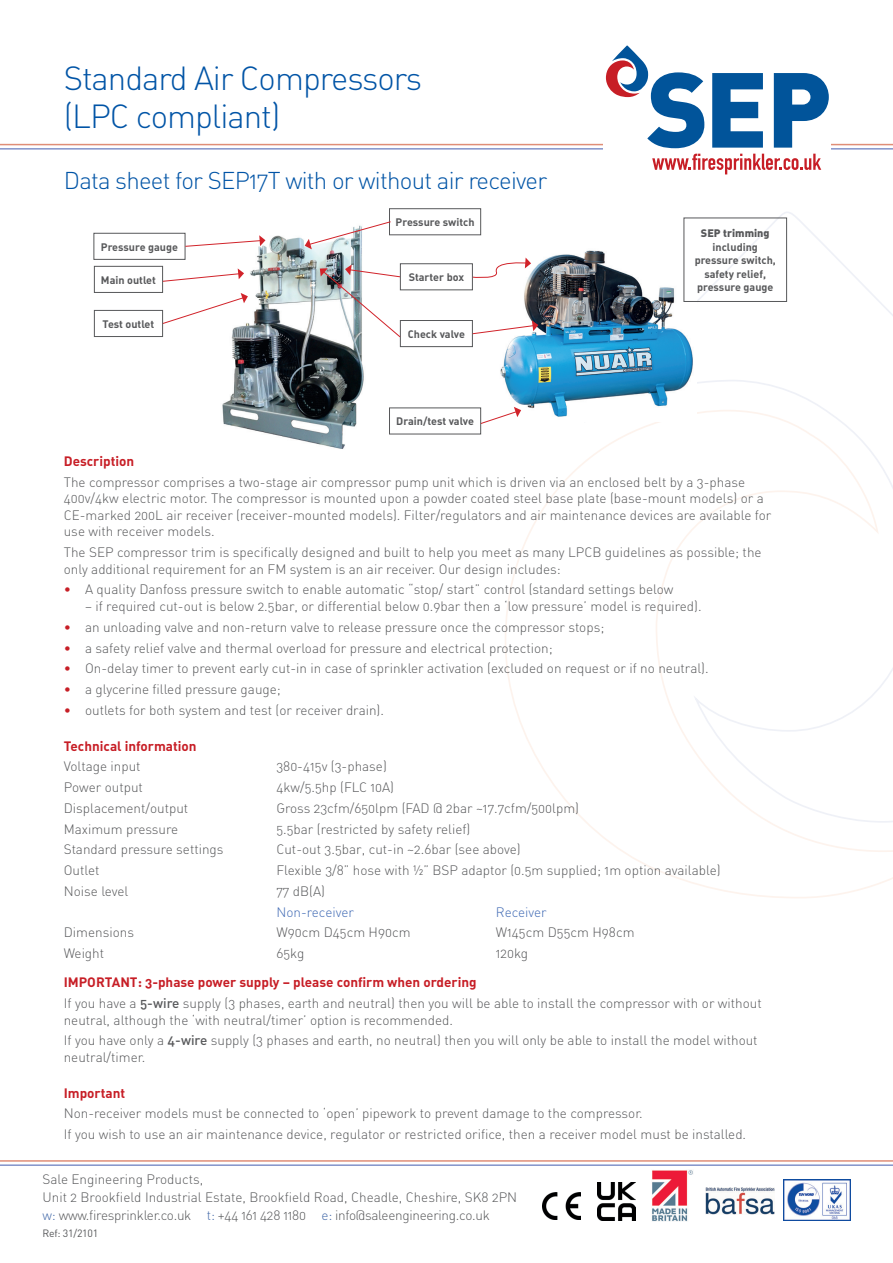
<style>
.page{position:relative;width:893px;height:1263px;background:#fff}
.page>*{position:absolute;margin:0;border:0;box-sizing:border-box;transform-origin:0 0}
.t1{font:33px/37.5px "DIN Light Alternate";letter-spacing:-.03em;color:#0154a6}
.t2{font:24px "DIN Light Alternate";letter-spacing:-.03em;color:#0154a6}
.t3{font:13.5px/16.5px "DIN Light Alternate";color:#57585a}
.t4{font:13.5px "DIN Bold Alternate";color:#c71e26}
.t5{font:13.5px "DIN Light Alternate";color:#406ab4}
.t6{font:10.8px/13.5px "DIN Bold Alternate";color:#57585a;text-align:center}
.t7{font:10.8px "DIN Black Alternate";color:#57585a}
.t8{font:10.5px "DIN";letter-spacing:-.02em;color:#57585a}
.s1{color:#c71e26}
.s2{font-family:"DIN Medium Alternate"}
.s3{color:#446aa9}
</style>
<div class="page">
<svg style="left:683px;top:212px;width:210px;height:197px"></svg>
<svg style="left:505px;top:409px;width:388px;height:489px"></svg>
<hr style="left:0;top:144px;width:893px;height:1px;background:#e08e77">
<hr style="left:0;top:148px;width:893px;height:2px;background:#8393ca">
<hr style="left:0;top:1160px;width:893px;height:2px;background:#e08e77">
<hr style="left:0;top:1164px;width:893px;height:2px;background:#8393ca">
<div style="left:604px;top:30px;width:227px;height:160px;background:#fff"></div>
<svg style="left:712px;top:73px;width:51px;height:75px"></svg>
<svg style="left:774px;top:73px;width:55px;height:75px"></svg>
<svg style="left:652px;top:154px;width:169px;height:20px"></svg>
<svg style="left:606px;top:46px;width:98px;height:102px"></svg>
<img style="left:783px;top:1179px;width:67px;height:41px">
<img style="left:706px;top:1187px;width:69px;height:28px">
<img style="left:542px;top:1192px;width:38px;height:27px">
<img style="left:597px;top:1183px;width:39px;height:38px">
<img style="left:652px;top:1170px;width:41px;height:51px">
<img style="left:222px;top:235px;width:169px;height:214px">
<img style="left:500px;top:249px;width:197px;height:172px">
<div style="left:400px;top:263px;width:73px;height:27px;border:1px solid #57585a"></div>
<div style="left:389px;top:208px;width:92px;height:27px;border:1px solid #57585a"></div>
<div style="left:684px;top:218px;width:103px;height:84px;border:1px solid #57585a"></div>
<div style="left:400px;top:320px;width:73px;height:27px;border:1px solid #57585a"></div>
<div style="left:94px;top:310px;width:69px;height:27px;border:1px solid #57585a"></div>
<div style="left:94px;top:266px;width:69px;height:27px;border:1px solid #57585a"></div>
<svg style="left:93px;top:233px;width:172px;height:27px"></svg>
<svg style="left:162px;top:293px;width:86px;height:31px"></svg>
<svg style="left:162px;top:268px;width:82px;height:14px"></svg>
<svg style="left:472px;top:320px;width:66px;height:14px"></svg>
<svg style="left:480px;top:407px;width:41px;height:17px"></svg>
<svg style="left:305px;top:221px;width:86px;height:28px"></svg>
<img style="left:320px;top:265px;width:81px;height:73px">
<svg style="left:472px;top:258px;width:59px;height:21px"></svg>
<h1 class="t1" style="left:64px;top:59px;width:360px">Standard Air Compressors (LPC compliant)</h1>
<h2 class="t2" style="left:64px;top:166px;width:485px">Data sheet for SEP17T with or without air receiver</h2>
<p class="t6" style="left:101px;top:240px;width:79px">Pressure gauge</p>
<p class="t6" style="left:101px;top:273px;width:57px">Main outlet</p>
<p class="t6" style="left:103px;top:317px;width:53px">Test outlet</p>
<p class="t6" style="left:396px;top:215px;width:80px">Pressure switch</p>
<p class="t6" style="left:409px;top:270px;width:57px">Starter box</p>
<p class="t6" style="left:408px;top:327px;width:59px">Check valve</p>
<p class="t6" style="left:396px;top:414px;width:79px">Drain/test valve</p>
<p class="t7" style="left:701px;top:226px;width:70px">SEP trimming</p>
<p class="t6" style="left:695px;top:240px;width:83px">including pressure switch, safety relief, pressure gauge</p>
<p class="t4" style="left:64px;top:452px;width:72px">Description</p>
<p class="t3" style="left:64px;top:474px;width:709px">The compressor comprises a two-stage air compressor pump unit which is driven via an enclosed belt by a 3-phase 400v/4kw electric motor. The compressor is mounted upon a powder coated steel base plate (base-mount models) or a CE-marked 200L air receiver (receiver-mounted models). Filter/regulators and air maintenance devices are available for use with receiver models.</p>
<p class="t3" style="left:64px;top:544px;width:699px">The SEP compressor trim is specifically designed and built to help you meet as many LPCB guidelines as possible; the only additional requirement for an FM system is an air receiver. Our design includes:</p>
<p class="t3" style="left:64px;top:581px;width:611px"><span class="s1">•</span> A quality Danfoss pressure switch to enable automatic “stop/ start” control (standard settings below</p>
<p class="t3" style="left:85px;top:598px;width:618px">– if required cut-out is below 2.5bar, or differential below 0.9bar then a ‘low pressure’ model is required).</p>
<p class="t3" style="left:64px;top:618px;width:542px"><span class="s1">•</span> an unloading valve and non-return valve to release pressure once the compressor stops;</p>
<p class="t3" style="left:64px;top:639px;width:490px"><span class="s1">•</span> a safety relief valve and thermal overload for pressure and electrical protection;</p>
<p class="t3" style="left:64px;top:660px;width:646px"><span class="s1">•</span> On-delay timer to prevent early cut-in in case of sprinkler activation (excluded on request or if no neutral).</p>
<p class="t3" style="left:64px;top:681px;width:219px"><span class="s1">•</span> a glycerine filled pressure gauge;</p>
<p class="t3" style="left:64px;top:701px;width:322px"><span class="s1">•</span> outlets for both system and test (or receiver drain).</p>
<p class="t4" style="left:64px;top:737px;width:134px">Technical information</p>
<p class="t3" style="left:64px;top:758px;width:78px">Voltage input</p>
<p class="t3" style="left:276px;top:758px;width:112px">380-415v (3-phase)</p>
<p class="t3" style="left:64px;top:779px;width:81px">Power output</p>
<p class="t3" style="left:276px;top:779px;width:119px">4kw/5.5hp (FLC 10A)</p>
<p class="t3" style="left:64px;top:799px;width:126px">Displacement/output</p>
<p class="t3" style="left:276px;top:799px;width:304px">Gross 23cfm/650lpm (FAD @ 2bar ~17.7cfm/500lpm)</p>
<p class="t3" style="left:64px;top:820px;width:116px">Maximum pressure</p>
<p class="t3" style="left:276px;top:820px;width:196px">5.5bar (restricted by safety relief)</p>
<p class="t3" style="left:64px;top:841px;width:161px">Standard pressure settings</p>
<p class="t3" style="left:276px;top:841px;width:246px">Cut-out 3.5bar, cut-in ~2.6bar (see above)</p>
<p class="t3" style="left:64px;top:862px;width:37px">Outlet</p>
<p class="t3" style="left:276px;top:862px;width:446px">Flexible 3/8” hose with ½” BSP adaptor (0.5m supplied; 1m option available)</p>
<p class="t3" style="left:64px;top:882px;width:66px">Noise level</p>
<p class="t3" style="left:276px;top:882px;width:50px">77 dB(A)</p>
<p class="t5" style="left:276px;top:903px;width:79px">Non-receiver</p>
<p class="t5" style="left:496px;top:903px;width:53px">Receiver</p>
<p class="t3" style="left:64px;top:924px;width:72px">Dimensions</p>
<p class="t3" style="left:276px;top:924px;width:136px">W90cm D45cm H90cm</p>
<p class="t3" style="left:496px;top:924px;width:140px">W145cm D55cm H98cm</p>
<p class="t3" style="left:64px;top:945px;width:42px">Weight</p>
<p class="t3" style="left:276px;top:945px;width:29px">65kg</p>
<p class="t3" style="left:496px;top:945px;width:34px">120kg</p>
<p class="t4" style="left:64px;top:973px;width:414px">IMPORTANT: 3-phase power supply – please confirm when ordering</p>
<p class="t3" style="left:64px;top:995px;width:700px">If you have a <span class="s2">5-wire</span> supply (3 phases, earth and neutral) then you will be able to install the compressor with or without neutral, although the ‘with neutral/timer’ option is recommended.</p>
<p class="t3" style="left:64px;top:1032px;width:695px">If you have only a <span class="s2">4-wire</span> supply (3 phases and earth, no neutral) then you will only be able to install the model without neutral/timer.</p>
<p class="t4" style="left:64px;top:1084px;width:63px">Important</p>
<p class="t3" style="left:64px;top:1103px;width:684px;line-height:20.7px">Non-receiver models must be connected to ‘open’ pipework to prevent damage to the compressor.<br>If you wish to use an air maintenance device, regulator or restricted orifice, then a receiver model must be installed.</p>
<p class="t3" style="left:43px;top:1170px;width:476px;line-height:18px">Sale Engineering Products,<br>Unit 2 Brookfield Industrial Estate, Brookfield Road, Cheadle, Cheshire, SK8 2PN <span class="s3">w:</span> www.firesprinkler.co.uk <span class="s3">t:</span> +44 161 428 1180 <span class="s3">e:</span> info@saleengineering.co.uk</p>
<p class="t8" style="left:43px;top:1227px;width:57px">Ref: 31/2101</p>
</div>
